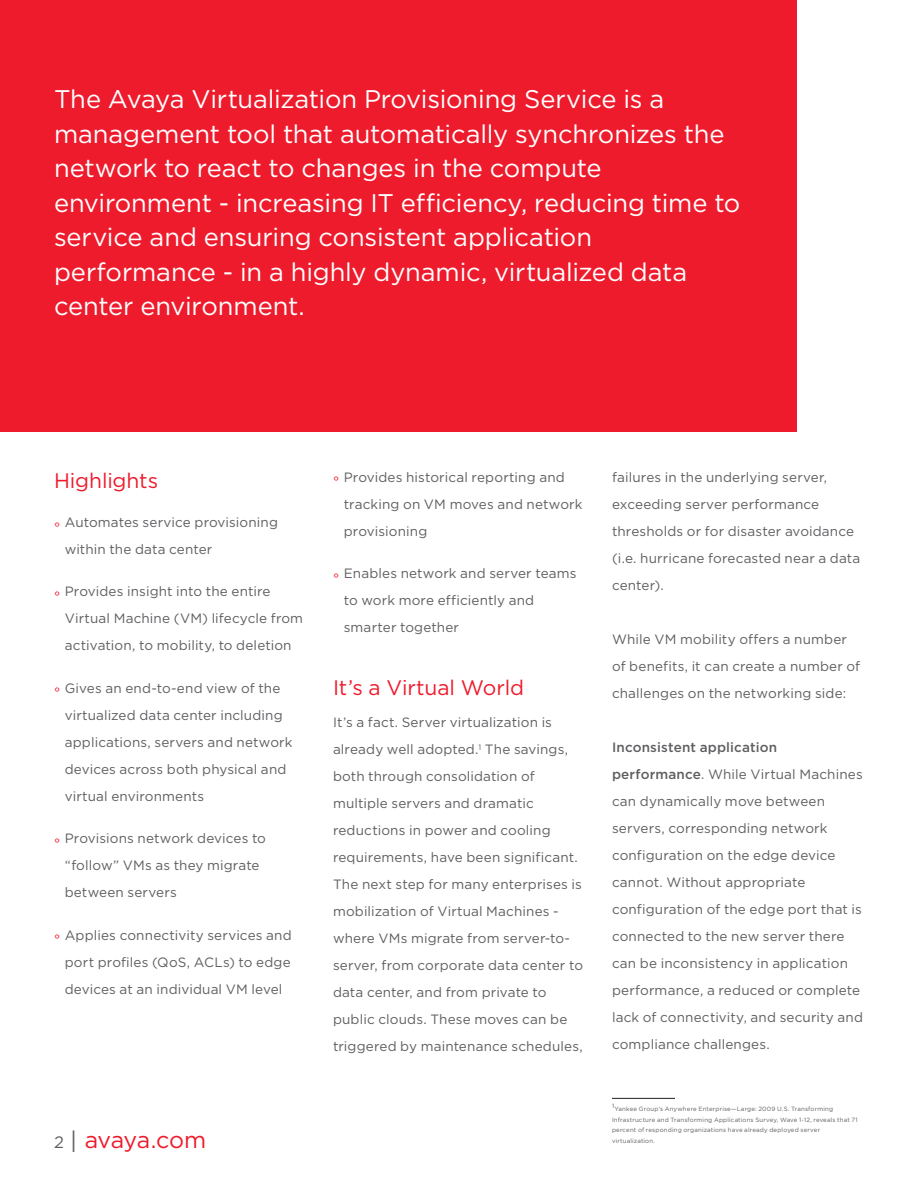
<style>
.page{position:relative;width:918px;height:1188px;background:#fff}
.page>*{position:absolute;margin:0;border:0;box-sizing:border-box;transform-origin:0 0}
.Overview_Subtitle{font:25.5px/34.5px "Gotham";letter-spacing:-.005em;color:#fff}
.page_number{font:23.25px "Gotham";letter-spacing:-.015em;color:#ee1b2c}
.Body_Header{font:21px "Gotham";letter-spacing:-.005em;color:#ee1b2c}
.Body_copy{font:13.5px/27px "Gotham";letter-spacing:.01em;color:#5f5f62}
.Bullet_copy{font:13.5px/27px "Gotham";letter-spacing:.01em;color:#5f5f62}
.Footnote{font:6.15px/10.5px "Gotham";letter-spacing:.025em;color:#5f5f62}
.s1{color:#ee1b2c}
.s2{font-size:16.5px;color:#5f5f62}
.s3{color:#5f5f62}
.s4{font-weight:500}
</style>
<div class="page">
<hr style="left:612px;top:1098px;width:63px;height:1px;background:#231f20">
<div style="left:0;top:0;width:796px;height:432px;background:#ee1b2c"></div>
<p class="Overview_Subtitle" style="left:54px;top:82px;width:688px">The Avaya Virtualization Provisioning Service is a management tool that automatically synchronizes the network to react to changes in the compute environment - increasing IT efficiency, reducing time to service and ensuring consistent application performance - in a highly dynamic, virtualized data center environment.</p>
<p class="Body_Header" style="left:54px;top:469px;width:106px">Highlights</p>
<p class="Bullet_copy" style="left:65px;top:509px;width:215px;text-indent:-11px"><span class="s1">°</span> Automates service provisioning within the data center</p>
<p class="Bullet_copy" style="left:65px;top:578px;width:240px;text-indent:-11px"><span class="s1">°</span> Provides insight into the entire<br>Virtual Machine (VM) lifecycle from activation, to mobility, to deletion</p>
<p class="Bullet_copy" style="left:65px;top:674px;width:229px;text-indent:-11px"><span class="s1">°</span> Gives an end-to-end view of the virtualized data center including applications, servers and network devices across both physical and virtual environments</p>
<p class="Bullet_copy" style="left:65px;top:825px;width:203px;text-indent:-11px"><span class="s1">°</span> Provisions network devices to “follow” VMs as they migrate between servers</p>
<p class="Bullet_copy" style="left:65px;top:921px;width:228px;text-align:justify;text-indent:-11px"><span class="s1">°</span> Applies connectivity services and port profiles (QoS, ACLs) to edge devices at an individual VM level</p>
<p class="page_number" style="left:54px;top:1126px;width:154px"><span class="s2">2</span> <span class="s3">|</span> avaya.com</p>
<p class="Bullet_copy" style="left:344px;top:463px;width:240px;text-indent:-11px"><span class="s1">°</span> Provides historical reporting and tracking on VM moves and network provisioning</p>
<p class="Bullet_copy" style="left:344px;top:560px;width:234px;text-indent:-11px"><span class="s1">°</span> Enables network and server teams to work more efficiently and smarter together</p>
<p class="Body_Header" style="left:333px;top:676px;width:193px">It’s a Virtual World</p>
<p class="Body_copy" style="left:333px;top:709px;width:252px">It’s a fact. Server virtualization is already well adopted.<sup>1</sup> The savings, both through consolidation of multiple servers and dramatic reductions in power and cooling requirements, have been significant.<br>The next step for many enterprises is mobilization of Virtual Machines - where VMs migrate from server-to&shy;server, from corporate data center to data center, and from private to public clouds. These moves can be triggered by maintenance schedules,</p>
<p class="Body_copy" style="left:612px;top:463px;width:250px">failures in the underlying server, exceeding server performance thresholds or for disaster avoidance (i.e. hurricane forecasted near a data center).</p>
<p class="Body_copy" style="left:612px;top:625px;width:250px">While VM mobility offers a number of benefits, it can create a number of challenges on the networking side:</p>
<p class="Body_copy" style="left:612px;top:733px;width:253px"><span class="s4">Inconsistent application performance</span>. While Virtual Machines can dynamically move between servers, corresponding network configuration on the edge device cannot. Without appropriate configuration of the edge port that is connected to the new server there can be inconsistency in application performance, a reduced or complete lack of connectivity, and security and compliance challenges.</p>
<p class="Footnote" style="left:612px;top:1101px;width:4px">1</p>
<p class="Footnote" style="left:612px;top:1104px;width:247px;text-indent:2px">Yankee Group’s Anywhere Enterprise—Large: 2009 U.S. Transforming Infrastructure and Transforming Applications Survey, Wave 1-12, reveals that 71 percent of responding organizations have already deployed server virtualization.</p>
</div>
